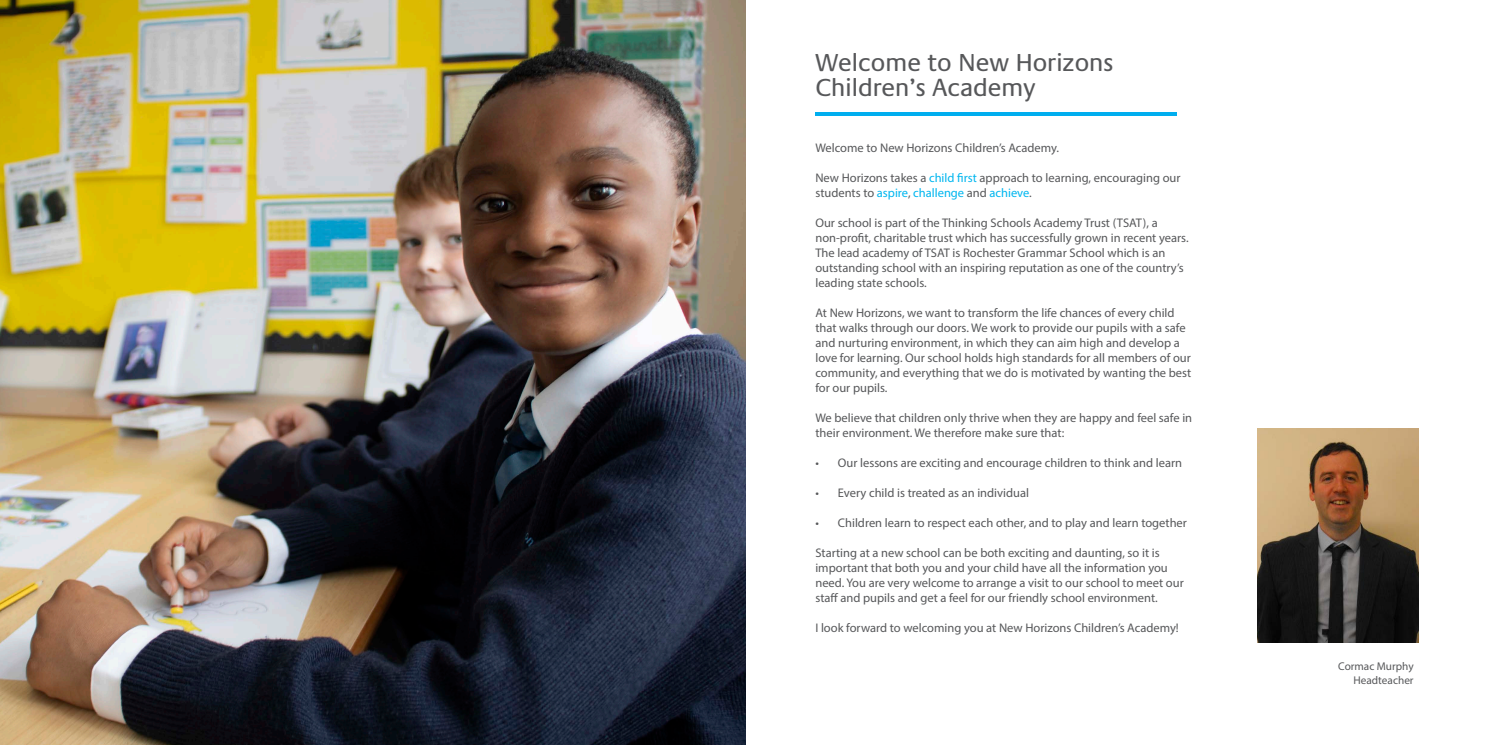
<style>
.page{position:relative;width:1489px;height:745px;background:#fff}
.page>*{position:absolute;margin:0;border:0;box-sizing:border-box;transform-origin:0 0}
.t1{font:25px/25px "Praxis LT Pro";color:#57585a}
.t2{font:12.5px/15px "Myriad Pro";color:#57585a}
.t3{font:11.25px "Myriad Pro";color:#57585a}
.s1{color:#00b6ef}
</style>
<div class="page">
<hr style="left:815px;top:113px;width:361px;height:3px;background:#00aeef">
<img style="left:0;top:0;width:745px;height:744px">
<img style="left:1257px;top:428px;width:160px;height:214px">
<p class="t1" style="left:815px;top:50px;width:300px">Welcome to New Horizons<br>Children’s Academy</p>
<p class="t2" style="left:815px;top:140px;width:245px">Welcome to New Horizons Children’s Academy.</p>
<p class="t2" style="left:815px;top:170px;width:366px">New Horizons takes a <span class="s1">child first</span> approach to learning, encouraging our students to <span class="s1">aspire</span>, <span class="s1">challenge</span> and <span class="s1">achieve</span>.</p>
<p class="t2" style="left:815px;top:215px;width:375px">Our school is part of the Thinking Schools Academy Trust (TSAT), a non-profit, charitable trust which has successfully grown in recent years.<br>The lead academy of TSAT is Rochester Grammar School which is an outstanding school with an inspiring reputation as one of the country’s leading state schools.</p>
<p class="t2" style="left:815px;top:305px;width:377px">At New Horizons, we want to transform the life chances of every child that walks through our doors. We work to provide our pupils with a safe and nurturing environment, in which they can aim high and develop a love for learning. Our school holds high standards for all members of our community, and everything that we do is motivated by wanting the best</p>
<p class="t2" style="left:815px;top:380px;width:73px">for our pupils.</p>
<p class="t2" style="left:815px;top:410px;width:378px">We believe that children only thrive when they are happy and feel safe in their environment. We therefore make sure that:</p>
<p class="t2" style="left:815px;top:455px;width:368px">• Our lessons are exciting and encourage children to think and learn</p>
<p class="t2" style="left:815px;top:485px;width:215px">• Every child is treated as an individual</p>
<p class="t2" style="left:815px;top:515px;width:373px">• Children learn to respect each other, and to play and learn together</p>
<p class="t2" style="left:815px;top:545px;width:370px">Starting at a new school can be both exciting and daunting, so it is important that both you and your child have all the information you need. You are very welcome to arrange a visit to our school to meet our staff and pupils and get a feel for our friendly school environment.</p>
<p class="t2" style="left:815px;top:620px;width:365px">I look forward to welcoming you at New Horizons Children’s Academy!</p>
<p class="t3" style="left:1338px;top:659px;width:77px">Cormac Murphy</p>
<p class="t3" style="left:1353px;top:672px;width:62px">Headteacher</p>
</div>
